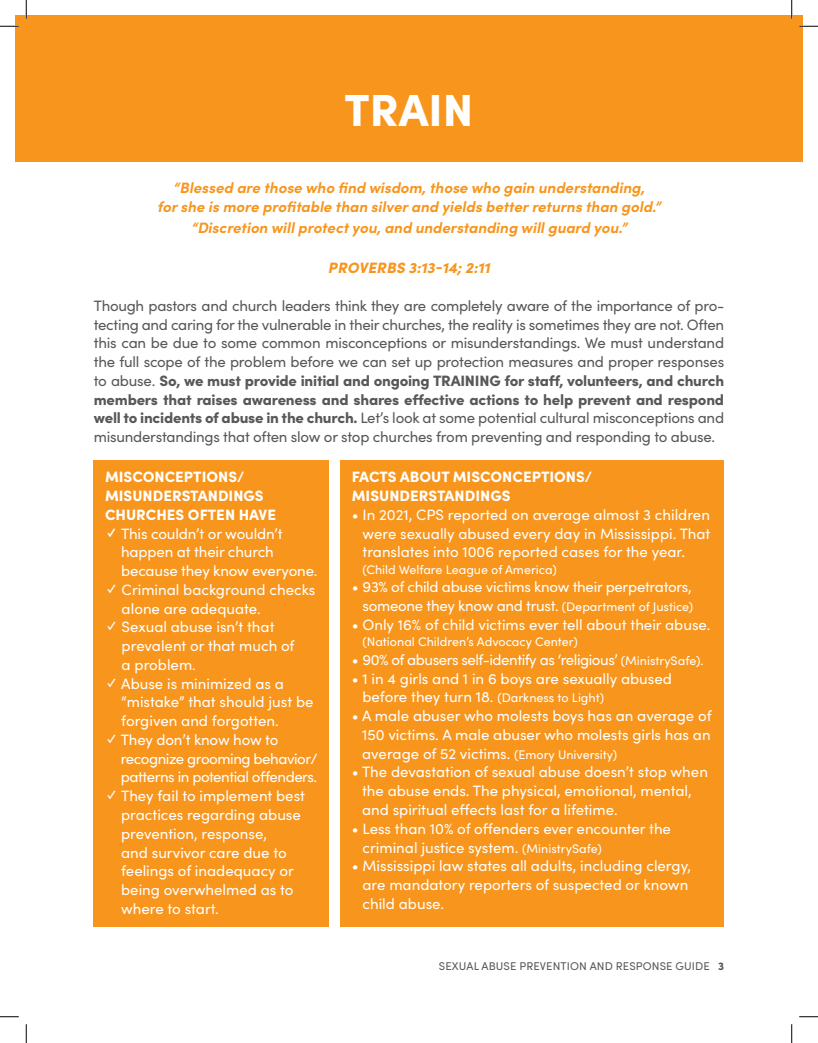
<style>
.page{position:relative;width:818px;height:1043px;background:#fff}
.page>*{position:absolute;margin:0;border:0;box-sizing:border-box;transform-origin:0 0}
.t1{font:900 45px "Sofia Pro";color:#fff}
.t2{font:15px/18.8px "Sofia Pro";color:#fff}
.t3{font:15px/18.8px "Sofia Pro";letter-spacing:-.015em;color:#57585a;text-align:justify}
.t4{font:italic 700 15px/18.8px "Sofia Pro";color:#f7951d;text-align:center}
.t5{font:15px/18.8px "Sofia Pro";letter-spacing:-.03em;color:#fff}
.t6{font:900 15px/18.8px "Sofia Pro";color:#fff}
.t7{font:15px/18.8px "Sofia Pro";letter-spacing:-.02em;color:#fff;text-align:right}
.t8{font:italic 900 15px "Sofia Pro";letter-spacing:.01em;color:#f7951d}
.t9{font:12.5px "Sofia Pro";color:#fff}
.t10{font:11.25px "Sofia Pro";letter-spacing:.01em;color:#57585a}
.s1{font-weight:900}
.s2{font-size:12.5px}
</style>
<div class="page">
<div style="left:15px;top:15px;width:787px;height:146px;background:#f7951d"></div>
<div style="left:94px;top:460px;width:235px;height:466px;background:#f7951d"></div>
<div style="left:340px;top:460px;width:384px;height:466px;background:#f7951d"></div>
<svg style="left:0;top:25px;width:19px;height:2px"></svg>
<svg style="left:799px;top:25px;width:19px;height:2px"></svg>
<svg style="left:0;top:1016px;width:19px;height:1px"></svg>
<svg style="left:799px;top:1016px;width:19px;height:1px"></svg>
<svg style="left:25px;top:0;width:2px;height:19px"></svg>
<svg style="left:25px;top:1024px;width:2px;height:18px"></svg>
<svg style="left:790px;top:0;width:2px;height:19px"></svg>
<svg style="left:791px;top:1024px;width:1px;height:18px"></svg>
<h1 class="t1" style="left:344px;top:75px;width:130px">TRAIN</h1>
<p class="t4" style="left:157px;top:177px;width:505px">“Blessed are those who find wisdom, those who gain understanding,<br>for she is more profitable than silver and yields better returns than gold.”</p>
<p class="t4" style="left:191px;top:217px;width:437px">“Discretion will protect you, and understanding will guard you.”</p>
<p class="t8" style="left:328px;top:256px;width:164px">PROVERBS 3:13-14; 2:11</p>
<p class="t3" style="left:94px;top:295px;width:632px">Though pastors and church leaders think they are completely aware of the importance of pro&shy;tecting and caring for the vulnerable in their churches, the reality is sometimes they are not. Often this can be due to some common misconceptions or misunderstandings. We must understand the full scope of the problem before we can set up protection measures and proper responses to abuse. <span class="s1">So, we must provide initial and ongoing TRAINING for staff, volunteers, and church members that raises awareness and shares effective actions to help prevent and respond well to incidents of abuse in the church.</span> Let’s look at some potential cultural misconceptions and misunderstandings that often slow or stop churches from preventing and responding to abuse.</p>
<p class="t6" style="left:105px;top:466px;width:172px">MISCONCEPTIONS/<br>MISUNDERSTANDINGS<br>CHURCHES OFTEN HAVE</p>
<p class="t2" style="left:121px;top:523px;width:198px;text-indent:-16px"><span class="s1">✓</span> This couldn’t or wouldn’t happen at their church because they know everyone.</p>
<p class="t2" style="left:122px;top:579px;width:195px;text-indent:-17px">✓ Criminal background checks alone are adequate.</p>
<p class="t2" style="left:122px;top:617px;width:174px;text-indent:-17px">✓ Sexual abuse isn’t that prevalent or that much of a problem.</p>
<p class="t2" style="left:121px;top:673px;width:194px;text-indent:-16px">✓ Abuse is minimized as a “mistake” that should just be forgiven and forgotten.</p>
<p class="t5" style="left:121px;top:729px;width:198px;text-indent:-16px">✓ They don’t know how to recognize grooming behavior/ patterns in potential offenders.</p>
<p class="t2" style="left:121px;top:785px;width:185px;text-indent:-16px">✓ They fail to implement best practices regarding abuse prevention, response,<br>and survivor care due to feelings of inadequacy or being overwhelmed as to where to start.</p>
<p class="t6" style="left:352px;top:466px;width:242px">FACTS ABOUT MISCONCEPTIONS/<br>MISUNDERSTANDINGS</p>
<p class="t2" style="left:362px;top:504px;width:349px;text-align:justify;text-indent:-11px">• In 2021, CPS reported on average almost 3 children were sexually abused every day in Mississippi. That translates into 1006 reported cases for the year.</p>
<p class="t9" style="left:362px;top:560px;width:196px">(Child Welfare League of America)</p>
<p class="t7" style="left:352px;top:577px;width:343px">• 93% of child abuse victims know their perpetrators, someone they know and trust. <span class="s2">(Department of Justice)</span></p>
<p class="t2" style="left:352px;top:614px;width:360px">• Only 16% of child victims ever tell about their abuse.</p>
<p class="t9" style="left:362px;top:632px;width:217px">(National Children’s Advocacy Center)</p>
<p class="t5" style="left:352px;top:649px;width:353px">• 90% of abusers self-identify as ‘religious’ <span class="s2">(MinistrySafe).</span></p>
<p class="t2" style="left:362px;top:668px;width:311px;text-indent:-11px">• 1 in 4 girls and 1 in 6 boys are sexually abused before they turn 18. <span class="s2">(Darkness to Light)</span></p>
<p class="t2" style="left:362px;top:705px;width:351px;text-align:justify;text-indent:-10px">• A male abuser who molests boys has an average of 150 victims. A male abuser who molests girls has an average of 52 victims. <span class="s2">(Emory University)</span></p>
<p class="t2" style="left:362px;top:762px;width:347px;text-indent:-10px">• The devastation of sexual abuse doesn’t stop when the abuse ends. The physical, emotional, mental, and spiritual effects last for a lifetime.</p>
<p class="t2" style="left:362px;top:818px;width:310px;text-indent:-11px">• Less than 10% of offenders ever encounter the criminal justice system. <span class="s2">(MinistrySafe)</span></p>
<p class="t2" style="left:362px;top:855px;width:330px;text-indent:-11px">• Mississippi law states all adults, including clergy, are mandatory reporters of suspected or known child abuse.</p>
<p class="t10" style="left:439px;top:957px;width:287px">SEXUAL ABUSE PREVENTION AND RESPONSE GUIDE <span class="s1">3</span></p>
</div>
